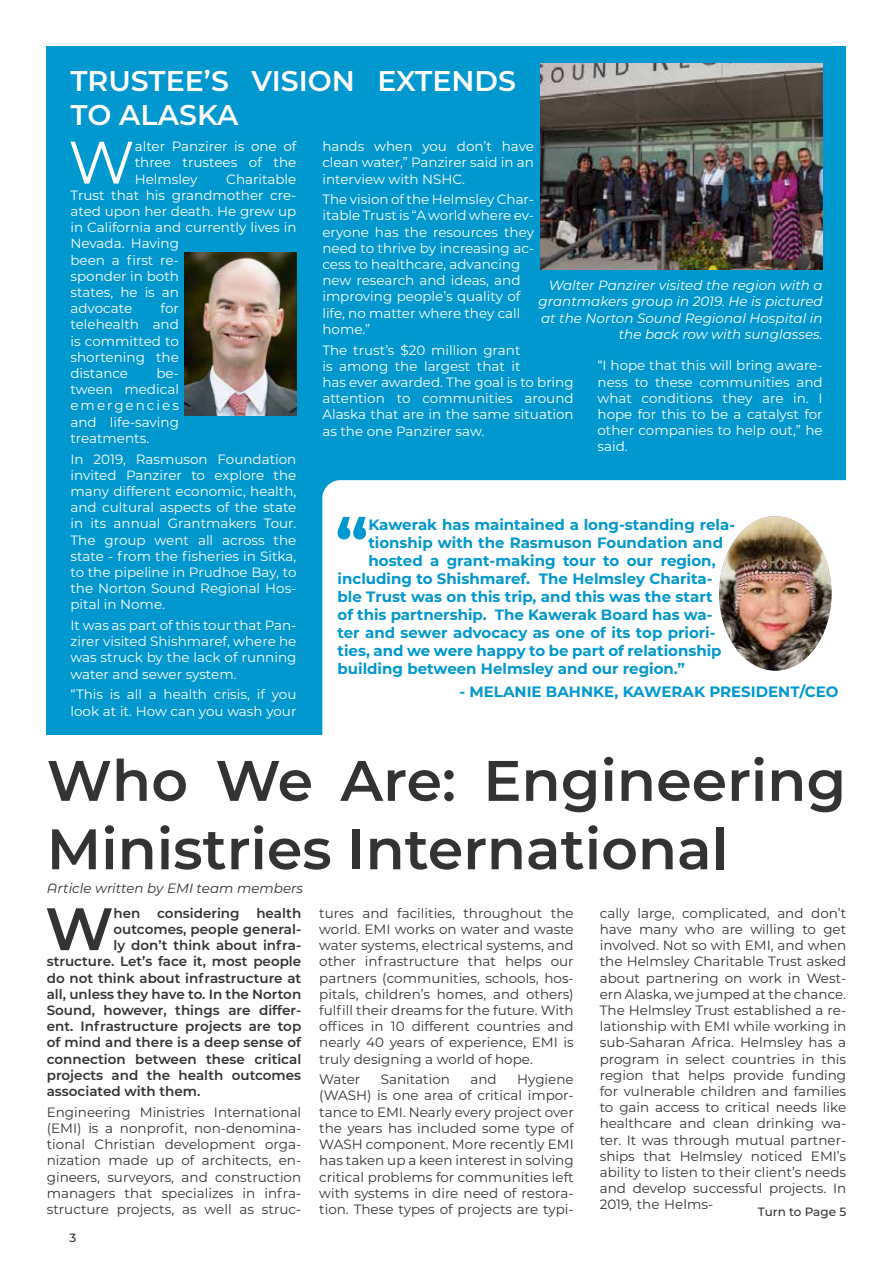
<style>
.page{position:relative;width:893px;height:1263px;background:#fff}
.page>*{position:absolute;margin:0;border:0;box-sizing:border-box;transform-origin:0 0}
.t1{font:700 66.45px "Montserrat";color:#0098ce}
.t2{font:59.85px "Montserrat";color:#fff}
.t3{font:600 59.85px "Montserrat";color:#333334}
.t4{font:600 57px/68.4px "Montserrat";color:#333334}
.t5{font:600 28.5px/34.2px "Montserrat";color:#fff}
.t6{font:700 15px "Montserrat";color:#0098ce}
.t7{font:13.5px/16.2px "Montserrat";color:#333334;text-align:justify}
.t8{font:13.5px/16.2px "Montserrat";color:#fff;text-align:justify}
.t9{font:600 13.5px "Montserrat";color:#333334}
.t10{font:italic 13.5px/16.2px "Montserrat";color:#fff;text-align:right}
.t11{font:italic 13.5px "Montserrat";color:#333334}
.t12{font:500 12px "Montserrat";letter-spacing:-.005em;color:#333334}
</style>
<div class="page">
<div style="left:47px;top:47px;width:799px;height:688px;background:#0098ce"></div>
<div style="left:322px;top:480px;width:524px;height:255px;background:#fff"></div>
<img style="left:719px;top:516px;width:112px;height:155px">
<img style="left:185px;top:253px;width:112px;height:162px">
<img style="left:540px;top:63px;width:283px;height:207px">
<h3 class="t5" style="left:70px;top:62px;width:447px">TRUSTEE’S VISION EXTENDS<br>TO ALASKA</h3>
<h2 class="t2" style="left:68px;top:121px;width:68px">W</h2>
<p class="t8" style="left:135px;top:138px;width:163px">alter Panzirer is one of three trustees of the Helmsley</p>
<p class="t8" style="left:322px;top:138px;width:213px">hands when you don’t have clean water,” Panzirer said in an interview with NSHC.</p>
<p class="t8" style="left:322px;top:191px;width:213px;text-align:left">The vision of the Helmsley Char&shy;itable Trust is “A world where ev&shy;eryone has the resources they need to thrive by increasing ac&shy;cess to healthcare, advancing new research and ideas, and improving people’s quality of life, no matter where they call home.”</p>
<p class="t8" style="left:322px;top:341px;width:253px;text-align:left">The trust’s $20 million grant<br>is among the largest that it<br>has ever awarded. The goal is to bring attention to communities around<br>Alaska that are in the same situation as the one Panzirer saw.</p>
<p class="t8" style="left:70px;top:170px;width:227px;text-align:left;text-indent:156px">Charitable<br>Trust that his grandmother cre&shy;ated upon her death. He grew up in California and currently lives in<br>Nevada. Having<br>been a first re-<br>sponder in both<br>states, he is an<br>advocate</p>
<p class="t10" style="left:539px;top:277px;width:286px">Walter Panzirer visited the region with a grantmakers group in 2019. He is pictured at the Norton Sound Regional Hospital in the back row with sunglasses.</p>
<p class="t8" style="left:70px;top:300px;width:110px;text-indent:90px">for telehealth and is committed to shortening the distance</p>
<p class="t8" style="left:597px;top:357px;width:227px">“I hope that this will bring aware&shy;ness to these communities and what conditions they are in. I hope for this to be a catalyst for other companies to help out,” he said.</p>
<p class="t8" style="left:70px;top:365px;width:110px;text-indent:86px">be&shy;tween medical emergencies and life-saving treatments.</p>
<p class="t8" style="left:70px;top:450px;width:227px">In 2019, Rasmuson Foundation invited Panzirer to explore the many different economic, health, and cultural aspects of the state in its annual Grantmakers Tour.<br>The group went all across the state - from the fisheries in Sitka, to the pipeline in Prudhoe Bay, to the Norton Sound Regional Hos&shy;pital in Nome.</p>
<p class="t8" style="left:70px;top:617px;width:227px">It was as part of this tour that Pan&shy;zirer visited Shishmaref, where he was struck by the lack of running water and sewer system.</p>
<p class="t8" style="left:70px;top:686px;width:227px">“This is all a health crisis, if you look at it. How can you wash your</p>
<h1 class="t1" style="left:335px;top:495px;width:35px">“</h1>
<p class="t6" style="left:368px;top:514px;width:368px">Kawerak has maintained a long-standing rela-</p>
<p class="t6" style="left:368px;top:532px;width:356px">tionship with the Rasmuson Foundation and</p>
<p class="t6" style="left:368px;top:550px;width:349px">hosted a grant-making tour to our region,</p>
<p class="t6" style="left:338px;top:568px;width:377px">including to Shishmaref. The Helmsley Charita-</p>
<p class="t6" style="left:338px;top:586px;width:376px">ble Trust was on this trip, and this was the start</p>
<p class="t6" style="left:338px;top:604px;width:377px">of this partnership. The Kawerak Board has wa-</p>
<p class="t6" style="left:338px;top:622px;width:379px">ter and sewer advocacy as one of its top priori-</p>
<p class="t6" style="left:338px;top:640px;width:386px">ties, and we were happy to be part of relationship</p>
<p class="t6" style="left:338px;top:658px;width:349px">building between Helmsley and our region.”</p>
<p class="t6" style="left:460px;top:680px;width:381px">- MELANIE BAHNKE, KAWERAK PRESIDENT/CEO</p>
<h3 class="t4" style="left:47px;top:744px;width:801px">Who We Are: Engineering<br>Ministries International</h3>
<h2 class="t3" style="left:45px;top:886px;width:70px">W</h2>
<p class="t9" style="left:114px;top:903px;width:189px">hen considering health</p>
<p class="t11" style="left:47px;top:878px;width:258px">Article written by EMI team members</p>
<p class="t7" style="left:600px;top:904px;width:248px">cally large, complicated, and don’t have many who are willing to get involved. Not so with EMI, and when the Helmsley Charitable Trust asked about partnering on work in West&shy;ern Alaska, we jumped at the chance.<br>The Helmsley Trust established a re&shy;lationship with EMI while working in sub-Saharan Africa. Helmsley has a program in select countries in this region that helps provide funding for vulnerable children and families to gain access to critical needs like healthcare and clean drinking wa&shy;ter. It was through mutual partner&shy;ships that Helmsley noticed EMI’s ability to listen to their client’s needs and develop successful projects. In 2019, the Helms-</p>
<p class="t7" style="left:319px;top:904px;width:256px">tures and facilities, throughout the world. EMI works on water and waste water systems, electrical systems, and other infrastructure that helps our partners (communities, schools, hos&shy;pitals, children’s homes, and others) fulfill their dreams for the future. With offices in 10 different countries and nearly 40 years of experience, EMI is truly designing a world of hope.</p>
<p class="t7" style="left:319px;top:1071px;width:43px">Water</p>
<p class="t7" style="left:381px;top:1071px;width:71px">Sanitation</p>
<p class="t7" style="left:470px;top:1071px;width:28px">and</p>
<p class="t9" style="left:114px;top:919px;width:189px">outcomes, people general-</p>
<p class="t9" style="left:114px;top:936px;width:189px">ly don’t think about infra-</p>
<p class="t9" style="left:47px;top:952px;width:256px">structure. Let’s face it, most people</p>
<p class="t9" style="left:47px;top:968px;width:256px">do not think about infrastructure at</p>
<p class="t9" style="left:47px;top:984px;width:256px">all, unless they have to. In the Norton</p>
<p class="t9" style="left:47px;top:1000px;width:256px">Sound, however, things are differ-</p>
<p class="t9" style="left:47px;top:1017px;width:256px">ent. Infrastructure projects are top</p>
<p class="t9" style="left:47px;top:1033px;width:256px">of mind and there is a deep sense of</p>
<p class="t9" style="left:47px;top:1049px;width:256px">connection between these critical</p>
<p class="t9" style="left:47px;top:1065px;width:256px">projects and the health outcomes</p>
<p class="t9" style="left:47px;top:1081px;width:155px">associated with them.</p>
<p class="t7" style="left:47px;top:1103px;width:256px">Engineering Ministries International (EMI) is a nonprofit, non-denomina&shy;tional Christian development orga&shy;nization made up of architects, en&shy;gineers, surveyors, and construction managers that specializes in infra&shy;structure projects, as well as struc-</p>
<p class="t7" style="left:319px;top:1071px;width:256px;text-indent:198px">Hygiene (WASH) is one area of critical impor&shy;tance to EMI. Nearly every project over the years has included some type of WASH component. More recently EMI has taken up a keen interest in solving critical problems for communities left with systems in dire need of restora&shy;tion. These types of projects are typi-</p>
<p class="t12" style="left:758px;top:1204px;width:90px">Turn to Page 5</p>
<p class="t12" style="left:70px;top:1230px;width:8px">3</p>
</div>
